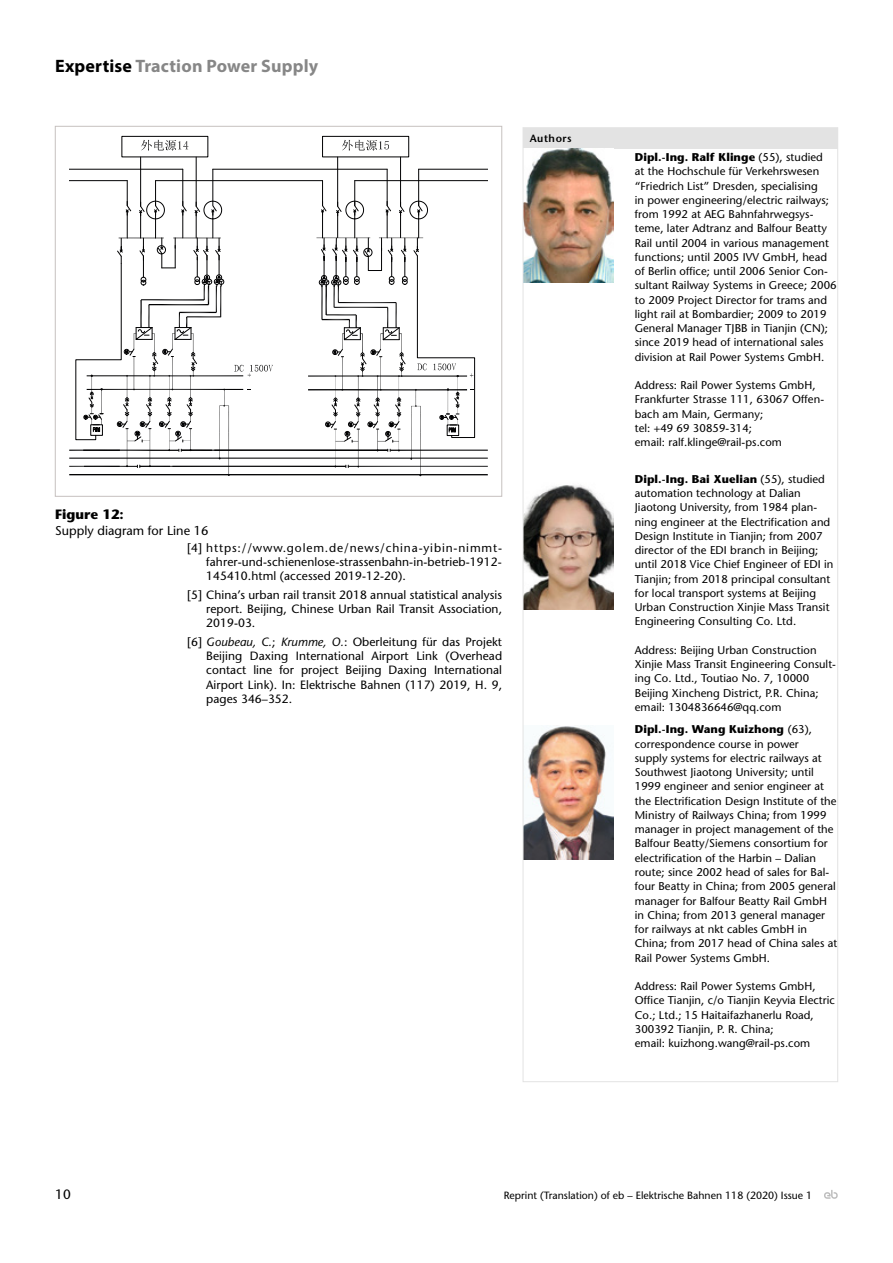
<style>
.page{position:relative;width:893px;height:1263px;background:#fff}
.page>*{position:absolute;margin:0;border:0;box-sizing:border-box;transform-origin:0 0}
.t1{font:700 18px "Myriad Pro";letter-spacing:.01em;color:#878787}
.t2{font:700 13.5px "Stone Sans Std";color:#000}
.t3{font:500 13.5px "Stone Sans Std";color:#000}
.t4{font:500 12.75px "Stone Sans Std";color:#000}
.t5{font:500 12px/14.2px "Stone Sans Std";letter-spacing:.005em;color:#000;text-align:justify}
.t6{font:500 11.25px/14.2px "Stone Sans Std";letter-spacing:.005em;color:#000}
.t7{font:500 10.5px "Stone Sans Std";color:#000}
.t8{font:600 10.5px "Stone Sans Std";letter-spacing:.05em;color:#000}
.s1{color:#000}
.s2{font-style:italic}
.s3{font-weight:700}
</style>
<div class="page">
<svg style="left:824px;top:1190px;width:14px;height:9px"></svg>
<svg style="left:69px;top:135px;width:419px;height:342px"></svg>
<hr style="left:213px;top:169px;width:174px;height:1px;background:#020203">
<hr style="left:156px;top:180px;width:167px;height:1px;background:#020203">
<hr style="left:419px;top:169px;width:69px;height:1px;background:#020203">
<hr style="left:355px;top:180px;width:133px;height:1px;background:#020203">
<hr style="left:69px;top:180px;width:58px;height:1px;background:#020203">
<hr style="left:69px;top:169px;width:114px;height:1px;background:#020203">
<hr style="left:182px;top:169px;width:1px;height:37px;background:#020203">
<hr style="left:212px;top:169px;width:1px;height:32px;background:#020203">
<hr style="left:418px;top:169px;width:1px;height:37px;background:#020203">
<hr style="left:387px;top:169px;width:1px;height:37px;background:#020203">
<hr style="left:196px;top:157px;width:1px;height:49px;background:#020203">
<hr style="left:140px;top:157px;width:1px;height:49px;background:#020203">
<svg style="left:141px;top:140px;width:47px;height:11px"></svg>
<div style="left:122px;top:136px;width:86px;height:21px;border:1px solid #020203"></div>
<hr style="left:400px;top:157px;width:1px;height:49px;background:#020203">
<hr style="left:337px;top:157px;width:1px;height:49px;background:#020203">
<svg style="left:342px;top:140px;width:47px;height:11px"></svg>
<div style="left:322px;top:136px;width:87px;height:21px;border:1px solid #020203"></div>
<svg style="left:69px;top:181px;width:419px;height:295px"></svg>
<div style="left:523px;top:128px;width:315px;height:21px;background:#e3e3e3"></div>
<img style="left:525px;top:149px;width:88px;height:134px">
<img style="left:525px;top:485px;width:88px;height:125px">
<img style="left:525px;top:726px;width:88px;height:134px">
<p class="t1" style="left:55px;top:54px;width:264px"><span class="s1">Expertise</span> Traction Power Supply</p>
<p class="t8" style="left:530px;top:132px;width:43px">Authors</p>
<p class="t2" style="left:55px;top:507px;width:70px">Figure 12:</p>
<p class="t4" style="left:55px;top:523px;width:155px">Supply diagram for Line 16</p>
<p class="t5" style="left:206px;top:541px;width:297px;text-indent:-19px">[4] https://www.golem.de/news/china-yibin-nimmt&shy;fahrer-und-schienenlose-strassenbahn-in-betrieb-1912- 145410.html (accessed 2019-12-20).</p>
<p class="t5" style="left:206px;top:588px;width:297px;text-indent:-19px">[5] China’s urban rail transit 2018 annual statistical analysis report. Beijing, Chinese Urban Rail Transit Association, 2019-03.</p>
<p class="t5" style="left:206px;top:634px;width:297px;text-indent:-19px">[6] <span class="s2">Goubeau, C.</span>; <span class="s2">Krumme, O.</span>: Oberleitung für das Projekt Beijing Daxing International Airport Link (Overhead contact line for project Beijing Daxing International Airport Link). In: Elektrische Bahnen (117) 2019, H. 9, pages 346–352.</p>
<p class="t6" style="left:635px;top:150px;width:203px"><span class="s3">Dipl.-Ing. Ralf Klinge</span> (55), studied<br>at the Hochschule für Verkehrswesen “Friedrich List” Dresden, specialising<br>in power engineering/electric railways; from 1992 at AEG Bahnfahrwegsys&shy;teme, later Adtranz and Balfour Beatty Rail until 2004 in various management functions; until 2005 IVV GmbH, head of Berlin office; until 2006 Senior Con&shy;sultant Railway Systems in Greece; 2006 to 2009 Project Director for trams and light rail at Bombardier; 2009 to 2019<br>General Manager TJBB in Tianjin (CN); since 2019 head of international sales division at Rail Power Systems GmbH.</p>
<p class="t6" style="left:635px;top:378px;width:191px">Address: Rail Power Systems GmbH,<br>Frankfurter Strasse 111, 63067 Offen&shy;bach am Main, Germany;<br>tel: +49 69 30859-314;<br>email: ralf.klinge@rail-ps.com</p>
<p class="t6" style="left:635px;top:472px;width:200px"><span class="s3">Dipl.-Ing. Bai Xuelian</span> (55), studied automation technology at Dalian Jiaotong University, from 1984 plan&shy;ning engineer at the Electrification and Design Institute in Tianjin; from 2007 director of the EDI branch in Beijing; until 2018 Vice Chief Engineer of EDI in Tianjin; from 2018 principal consultant for local transport systems at Beijing Urban Construction Xinjie Mass Transit Engineering Consulting Co. Ltd.</p>
<p class="t6" style="left:635px;top:643px;width:203px">Address: Beijing Urban Construction Xinjie Mass Transit Engineering Consult&shy;ing Co. Ltd., Toutiao No. 7, 10000<br>Beijing Xincheng District, P.R. China; email: 1304836646@qq.com</p>
<p class="t6" style="left:635px;top:722px;width:204px"><span class="s3">Dipl.-Ing. Wang Kuizhong</span> (63), correspondence course in power<br>supply systems for electric railways at Southwest Jiaotong University; until 1999 engineer and senior engineer at the Electrification Design Institute of the Ministry of Railways China; from 1999 manager in project management of the Balfour Beatty/Siemens consortium for electrification of the Harbin – Dalian route; since 2002 head of sales for Bal&shy;four Beatty in China; from 2005 general manager for Balfour Beatty Rail GmbH in China; from 2013 general manager for railways at nkt cables GmbH in China; from 2017 head of China sales at Rail Power Systems GmbH.</p>
<p class="t6" style="left:635px;top:979px;width:202px">Address: Rail Power Systems GmbH, Office Tianjin, c/o Tianjin Keyvia Electric Co.; Ltd.; 15 Haitaifazhanerlu Road, 300392 Tianjin, P. R. China;<br>email: kuizhong.wang@rail-ps.com</p>
<p class="t3" style="left:55px;top:1186px;width:17px">10</p>
<p class="t7" style="left:504px;top:1189px;width:310px">Reprint (Translation) of eb – Elektrische Bahnen 118 (2020) Issue 1</p>
</div>
